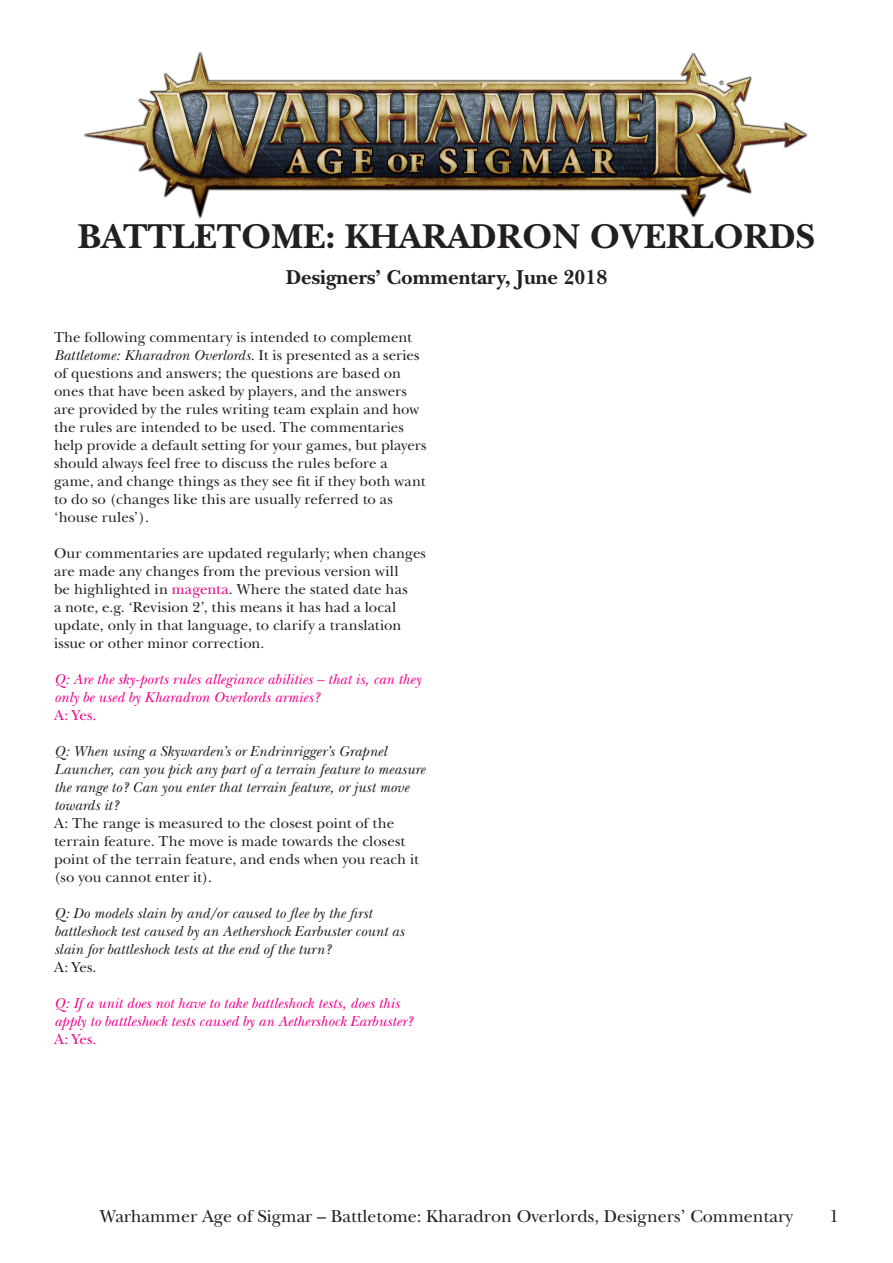
<style>
.page{position:relative;width:893px;height:1263px;background:#fff}
.page>*{position:absolute;margin:0;border:0;box-sizing:border-box;transform-origin:0 0}
.t1{font:700 36px "New Baskerville";color:#231f20}
.t2{font:700 21px "New Baskerville";color:#231f20}
.t3{font:18px "New Baskerville";color:#231f20}
._2_2_Answer{font:15px/18px "New Baskerville";letter-spacing:.005em;color:#231f20}
._2_1_Question{font:italic 15px/18px "New Baskerville";letter-spacing:.005em;color:#231f20}
._2_1_Question-2{font:italic 15px/18px "New Baskerville";letter-spacing:.005em;color:#ed028c}
._2_2_Answer-2{font:15px "New Baskerville";letter-spacing:-.015em;color:#ed028c}
.t4{font:6px "Arial";color:#231f20}
.s1{font-style:italic}
.s2{color:#ed028c}
</style>
<div class="page">
<img style="left:83px;top:51px;width:725px;height:168px">
<p class="t4" style="left:719px;top:79px;width:6px">®</p>
<p class="t1" style="left:78px;top:215px;width:739px">BATTLETOME: KHARADRON OVERLORDS</p>
<p class="t2" style="left:286px;top:265px;width:323px">Designers’ Commentary, June 2018</p>
<p class="_2_2_Answer" style="left:54px;top:328px;width:374px">The following commentary is intended to complement <span class="s1">Battletome: Kharadron Overlords</span>. It is presented as a series of questions and answers; the questions are based on ones that have been asked by players, and the answers are provided by the rules writing team explain and how the rules are intended to be used. The commentaries help provide a default setting for your games, but players should always feel free to discuss the rules before a game, and change things as they see fit if they both want to do so (changes like this are usually referred to as ‘house rules’).</p>
<p class="_2_2_Answer" style="left:54px;top:544px;width:374px">Our commentaries are updated regularly; when changes are made any changes from the previous version will<br>be highlighted in <span class="s2">magenta</span>. Where the stated date has<br>a note, e.g. ‘Revision 2’, this means it has had a local update, only in that language, to clarify a translation issue or other minor correction.</p>
<p class="_2_1_Question-2" style="left:54px;top:670px;width:369px">Q: Are the sky-ports rules allegiance abilities – that is, can they only be used by Kharadron Overlords armies?</p>
<p class="_2_2_Answer-2" style="left:54px;top:706px;width:44px">A: Yes.</p>
<p class="_2_1_Question" style="left:54px;top:742px;width:372px">Q: When using a Skywarden’s or Endrinrigger’s Grapnel Launcher, can you pick any part of a terrain feature to measure the range to? Can you enter that terrain feature, or just move towards it?</p>
<p class="_2_2_Answer" style="left:54px;top:814px;width:366px">A: The range is measured to the closest point of the terrain feature. The move is made towards the closest point of the terrain feature, and ends when you reach it (so you cannot enter it).</p>
<p class="_2_1_Question" style="left:54px;top:904px;width:352px">Q: Do models slain by and/or caused to flee by the first battleshock test caused by an Aethershock Earbuster count as slain for battleshock tests at the end of the turn?</p>
<p class="_2_2_Answer" style="left:54px;top:958px;width:44px">A: Yes.</p>
<p class="_2_1_Question-2" style="left:54px;top:994px;width:360px">Q: If a unit does not have to take battleshock tests, does this apply to battleshock tests caused by an Aethershock Earbuster?</p>
<p class="_2_2_Answer-2" style="left:54px;top:1030px;width:44px">A: Yes.</p>
<p class="t3" style="left:100px;top:1205px;width:695px">Warhammer Age of Sigmar – Battletome: Kharadron Overlords, Designers’ Commentary</p>
<p class="t3" style="left:830px;top:1205px;width:11px">1</p>
</div>
